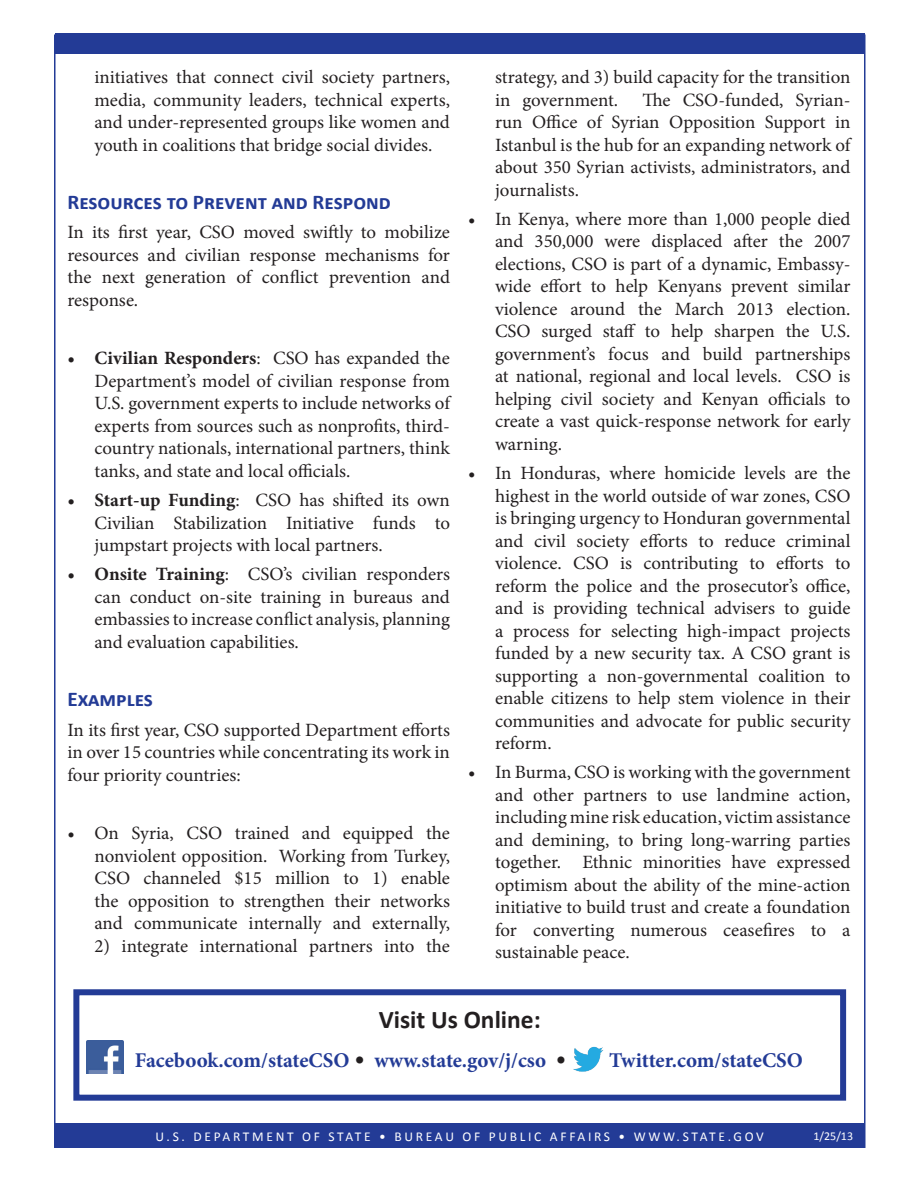
<style>
.page{position:relative;width:918px;height:1188px;background:#fff}
.page>*{position:absolute;margin:0;border:0;box-sizing:border-box;transform-origin:0 0}
.t1{font:700 25.5px "Calibri";color:#231f20}
.t2{font:700 21px "Minion Pro";color:#233b96}
.t3{font:700 21px "Calibri";color:#233b96}
.t4{font:18.75px/22.5px "Minion Pro";color:#231f20;text-align:justify}
.t5{font:13.5px "Calibri";letter-spacing:.2em;color:#fff}
.t6{font:12px "Calibri";color:#fff}
.s1{font-weight:700}
.s2{font-family:"Calibri";font-weight:400;font-size:22.5px;color:#231f20}
</style>
<div class="page">
<div style="left:55px;top:33px;width:810px;height:21px;background:#233b96"></div>
<div style="left:56px;top:1124px;width:808px;height:24px;background:#233b96"></div>
<div style="left:73px;top:989px;width:773px;height:112px;border:6px solid #233b96"></div>
<img style="left:86px;top:1040px;width:38px;height:33px">
<img style="left:573px;top:1046px;width:31px;height:26px">
<p class="t4" style="left:94px;top:66px;width:357px">initiatives that connect civil society partners, media, community leaders, technical experts, and under-represented groups like women and youth in coalitions that bridge social divides.</p>
<p class="t3" style="left:68px;top:189px;width:325px">Resources to Prevent and Respond</p>
<p class="t4" style="left:68px;top:221px;width:384px">In its first year, CSO moved swiftly to mobilize resources and civilian response mechanisms for the next generation of conflict prevention and response.</p>
<p class="t4" style="left:95px;top:347px;width:357px;text-indent:-27px"><span class="s1">• Civilian Responders</span>: CSO has expanded the Department’s model of civilian response from U.S. government experts to include networks of experts from sources such as nonprofits, third&shy;country nationals, international partners, think tanks, and state and local officials.</p>
<p class="t4" style="left:95px;top:489px;width:357px;text-indent:-27px"><span class="s1">• Start-up Funding</span>: CSO has shifted its own Civilian Stabilization Initiative funds to jumpstart projects with local partners.</p>
<p class="t4" style="left:95px;top:563px;width:357px;text-indent:-27px"><span class="s1">• Onsite Training</span>: CSO’s civilian responders can conduct on-site training in bureaus and embassies to increase conflict analysis, planning and evaluation capabilities.</p>
<p class="t3" style="left:68px;top:686px;width:87px">Examples</p>
<p class="t4" style="left:68px;top:718px;width:384px">In its first year, CSO supported Department efforts in over 15 countries while concentrating its work in four priority countries:</p>
<p class="t4" style="left:95px;top:822px;width:357px;text-indent:-27px">• On Syria, CSO trained and equipped the nonviolent opposition. Working from Turkey, CSO channeled $15 million to 1) enable the opposition to strengthen their networks and communicate internally and externally,</p>
<p class="t4" style="left:95px;top:934px;width:357px">2) integrate international partners into the</p>
<p class="t4" style="left:495px;top:66px;width:357px">strategy, and 3) build capacity for the transition in government.</p>
<p class="t4" style="left:495px;top:88px;width:357px;text-indent:147px">The CSO-funded, Syrian&shy;run Office of Syrian Opposition Support in Istanbul is the hub for an expanding network of about 350 Syrian activists, administrators, and journalists.</p>
<p class="t4" style="left:495px;top:208px;width:357px;text-indent:-27px">• In Kenya, where more than 1,000 people died and 350,000 were displaced after the 2007 elections, CSO is part of a dynamic, Embassy&shy;wide effort to help Kenyans prevent similar violence around the March 2013 election.<br>CSO surged staff to help sharpen the U.S. government’s focus and build partnerships at national, regional and local levels. CSO is helping civil society and Kenyan officials to create a vast quick-response network for early warning.</p>
<p class="t4" style="left:495px;top:462px;width:357px;text-indent:-27px">• In Honduras, where homicide levels are the highest in the world outside of war zones, CSO is bringing urgency to Honduran governmental and civil society efforts to reduce criminal violence. CSO is contributing to efforts to reform the police and the prosecutor’s office, and is providing technical advisers to guide a process for selecting high-impact projects funded by a new security tax. A CSO grant is supporting a non-governmental coalition to enable citizens to help stem violence in their communities and advocate for public security reform.</p>
<p class="t4" style="left:495px;top:761px;width:357px;text-indent:-27px">• In Burma, CSO is working with the government and other partners to use landmine action, including mine risk education, victim assistance and demining, to bring long-warring parties together. Ethnic minorities have expressed optimism about the ability of the mine-action initiative to build trust and create a foundation for converting numerous ceasefires to a sustainable peace.</p>
<h1 class="t1" style="left:379px;top:1004px;width:164px">Visit Us Online:</h1>
<p class="t2" style="left:135px;top:1045px;width:433px">Facebook.com/stateCSO <span class="s2">•</span> www.state.gov/j/cso <span class="s2">•</span></p>
<p class="t2" style="left:609px;top:1045px;width:195px">Twitter.com/stateCSO</p>
<p class="t5" style="left:156px;top:1128px;width:344px">U.S. DEPARTMENT OF STATE • BU REAU OF PUB</p>
<p class="t5" style="left:520px;top:1128px;width:246px">LIC AFFAIRS • WWW.STATE.GOV</p>
<p class="t6" style="left:813px;top:1128px;width:41px">1/25/13</p>
</div>
